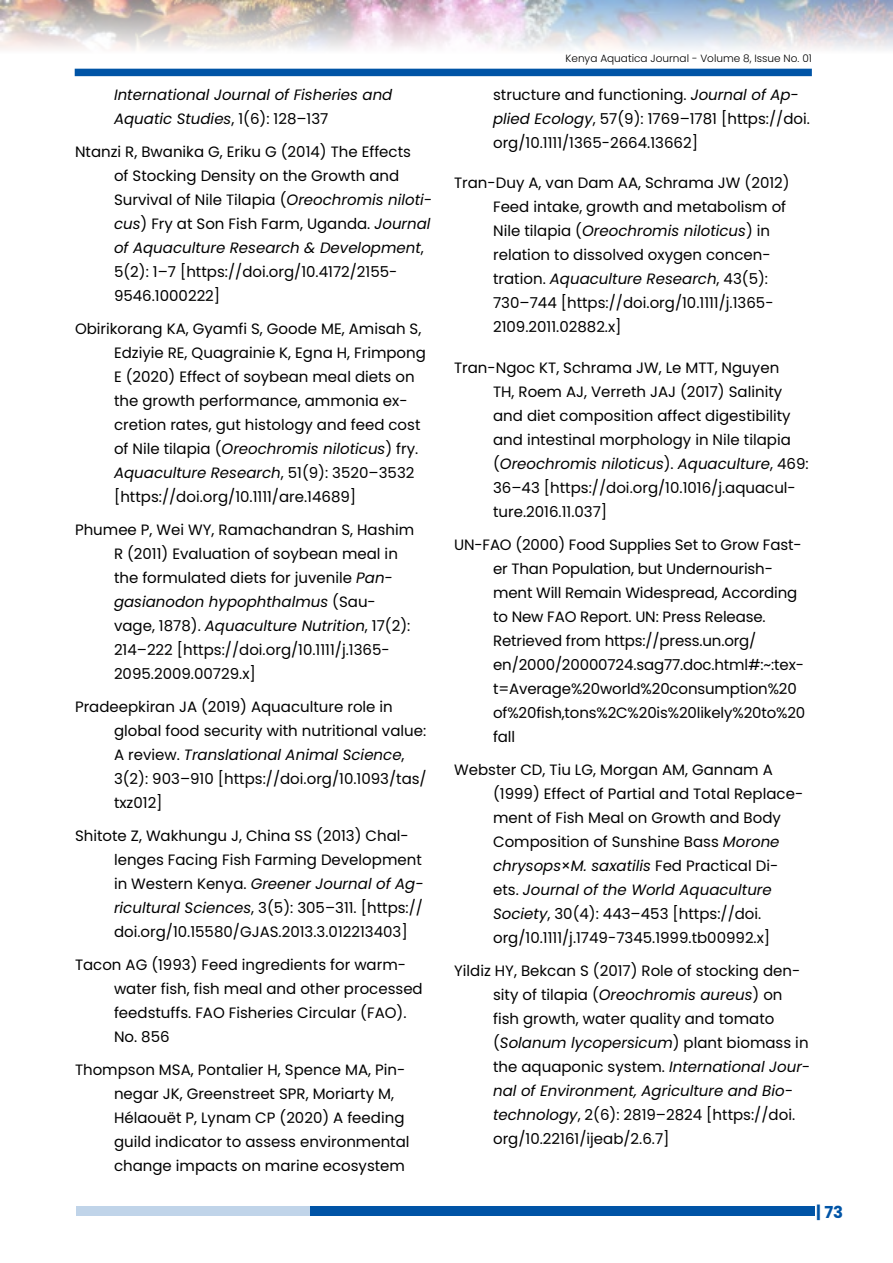
<style>
.page{position:relative;width:893px;height:1263px;background:#fff}
.page>*{position:absolute;margin:0;border:0;box-sizing:border-box;transform-origin:0 0}
.t1{font:700 16.5px "Poppins";color:#0054a6}
.t2{font:15px/24px "Poppins";color:#000}
.t3{font:italic 15px/24px "Poppins";color:#000}
.t4{font:300 10.5px "Poppins";color:#000}
.s1{font-style:normal}
.s2{font-style:italic}
</style>
<div class="page">
<img style="left:0;top:0;width:892px;height:50px">
<div style="left:75px;top:69px;width:737px;height:7px;background:#0054a6"></div>
<div style="left:76px;top:1206px;width:235px;height:10px;background:#c0d4e9"></div>
<div style="left:310px;top:1206px;width:505px;height:10px;background:#0054a6"></div>
<p class="t3" style="left:114px;top:83px;width:280px">International Journal of Fisheries and<br>Aquatic Studies<span class="s1">, 1(6): 128–137</span></p>
<p class="t2" style="left:114px;top:140px;width:320px;text-indent:-39px">Ntanzi R, Bwanika G, Eriku G (2014) The Effects<br>of Stocking Density on the Growth and Survival of Nile Tilapia (<span class="s2">Oreochromis niloti&shy;cus</span>) Fry at Son Fish Farm, Uganda. <span class="s2">Journal of Aquaculture Research &amp; Development</span>, 5(2): 1–7 [https://doi.org/10.4172/2155- 9546.1000222]</p>
<p class="t2" style="left:114px;top:317px;width:313px;text-indent:-39px">Obirikorang KA, Gyamfi S, Goode ME, Amisah S, Edziyie RE, Quagrainie K, Egna H, Frimpong E (2020) Effect of soybean meal diets on the growth performance, ammonia ex&shy;cretion rates, gut histology and feed cost of Nile tilapia (<span class="s2">Oreochromis niloticus</span>) fry.<br><span class="s2">Aquaculture Research</span>, 51(9): 3520–3532 [https://doi.org/10.1111/are.14689]</p>
<p class="t2" style="left:114px;top:518px;width:302px;text-indent:-39px">Phumee P, Wei WY, Ramachandran S, Hashim R (2011) Evaluation of soybean meal in the formulated diets for juvenile <span class="s2">Pan&shy;gasianodon hypophthalmus</span> (Sau&shy;vage, 1878). <span class="s2">Aquaculture Nutrition</span>, 17(2):<br>214–222 [https://doi.org/10.1111/j.1365- 2095.2009.00729.x]</p>
<p class="t2" style="left:114px;top:695px;width:314px;text-indent:-39px">Pradeepkiran JA (2019) Aquaculture role in global food security with nutritional value:<br>A review. <span class="s2">Translational Animal Science</span>, 3(2): 903–910 [https://doi.org/10.1093/tas/ txz012]</p>
<p class="t2" style="left:114px;top:824px;width:311px;text-indent:-39px">Shitote Z, Wakhungu J, China SS (2013) Chal&shy;lenges Facing Fish Farming Development in Western Kenya. <span class="s2">Greener Journal of Ag&shy;ricultural Sciences</span>, 3(5): 305–311. [https:// doi.org/10.15580/GJAS.2013.3.012213403]</p>
<p class="t2" style="left:114px;top:953px;width:310px;text-indent:-39px">Tacon AG (1993) Feed ingredients for warm&shy;water fish, fish meal and other processed feedstuffs. FAO Fisheries Circular (FAO).<br>No. 856</p>
<p class="t2" style="left:114px;top:1058px;width:297px;text-indent:-39px">Thompson MSA, Pontalier H, Spence MA, Pin&shy;negar JK, Greenstreet SPR, Moriarty M, Hélaouët P, Lynam CP (2020) A feeding guild indicator to assess environmental change impacts on marine ecosystem</p>
<p class="t4" style="left:565px;top:53px;width:248px">Kenya Aquatica Journal - Volume 8, Issue No. 01</p>
<p class="t2" style="left:493px;top:83px;width:318px">structure and functioning. <span class="s2">Journal of Ap&shy;plied Ecology</span>, 57(9): 1769–1781 [https://doi. org/10.1111/1365-2664.13662]</p>
<p class="t2" style="left:493px;top:171px;width:298px;text-indent:-39px">Tran-Duy A, van Dam AA, Schrama JW (2012)<br>Feed intake, growth and metabolism of Nile tilapia (<span class="s2">Oreochromis niloticus</span>) in relation to dissolved oxygen concen&shy;tration. <span class="s2">Aquaculture Research</span>, 43(5):<br>730–744 [https://doi.org/10.1111/j.1365- 2109.2011.02882.x]</p>
<p class="t2" style="left:493px;top:356px;width:317px;text-indent:-39px">Tran-Ngoc KT, Schrama JW, Le MTT, Nguyen<br>TH, Roem AJ, Verreth JAJ (2017) Salinity and diet composition affect digestibility and intestinal morphology in Nile tilapia (<span class="s2">Oreochromis niloticus</span>). <span class="s2">Aquaculture</span>, 469:<br>36–43 [https://doi.org/10.1016/j.aquacul&shy;ture.2016.11.037]</p>
<p class="t2" style="left:493px;top:533px;width:314px;text-indent:-39px">UN-FAO (2000) Food Supplies Set to Grow Fast&shy;er Than Population, but Undernourish&shy;ment Will Remain Widespread, According to New FAO Report. UN: Press Release.<br>Retrieved from https://press.un.org/ en/2000/20000724.sag77.doc.html#:~:tex&shy;t=Average%20world%20consumption%20 of%20fish,tons%2C%20is%20likely%20to%20 fall</p>
<p class="t2" style="left:493px;top:758px;width:312px;text-indent:-39px">Webster CD, Tiu LG, Morgan AM, Gannam A (1999) Effect of Partial and Total Replace&shy;ment of Fish Meal on Growth and Body Composition of Sunshine Bass <span class="s2">Morone chrysops</span>×<span class="s2">M. saxatilis</span> Fed Practical Di&shy;ets. <span class="s2">Journal of the World Aquaculture Society</span>, 30(4): 443–453 [https://doi. org/10.1111/j.1749-7345.1999.tb00992.x]</p>
<p class="t2" style="left:493px;top:959px;width:319px;text-indent:-39px">Yildiz HY, Bekcan S (2017) Role of stocking den&shy;sity of tilapia (<span class="s2">Oreochromis aureus</span>) on fish growth, water quality and tomato (<span class="s2">Solanum lycopersicum</span>) plant biomass in the aquaponic system. <span class="s2">International Jour&shy;nal of Environment, Agriculture and Bio&shy;technology</span>, 2(6): 2819–2824 [https://doi. org/10.22161/ijeab/2.6.7]</p>
<p class="t1" style="left:816px;top:1202px;width:29px">| 73</p>
</div>
